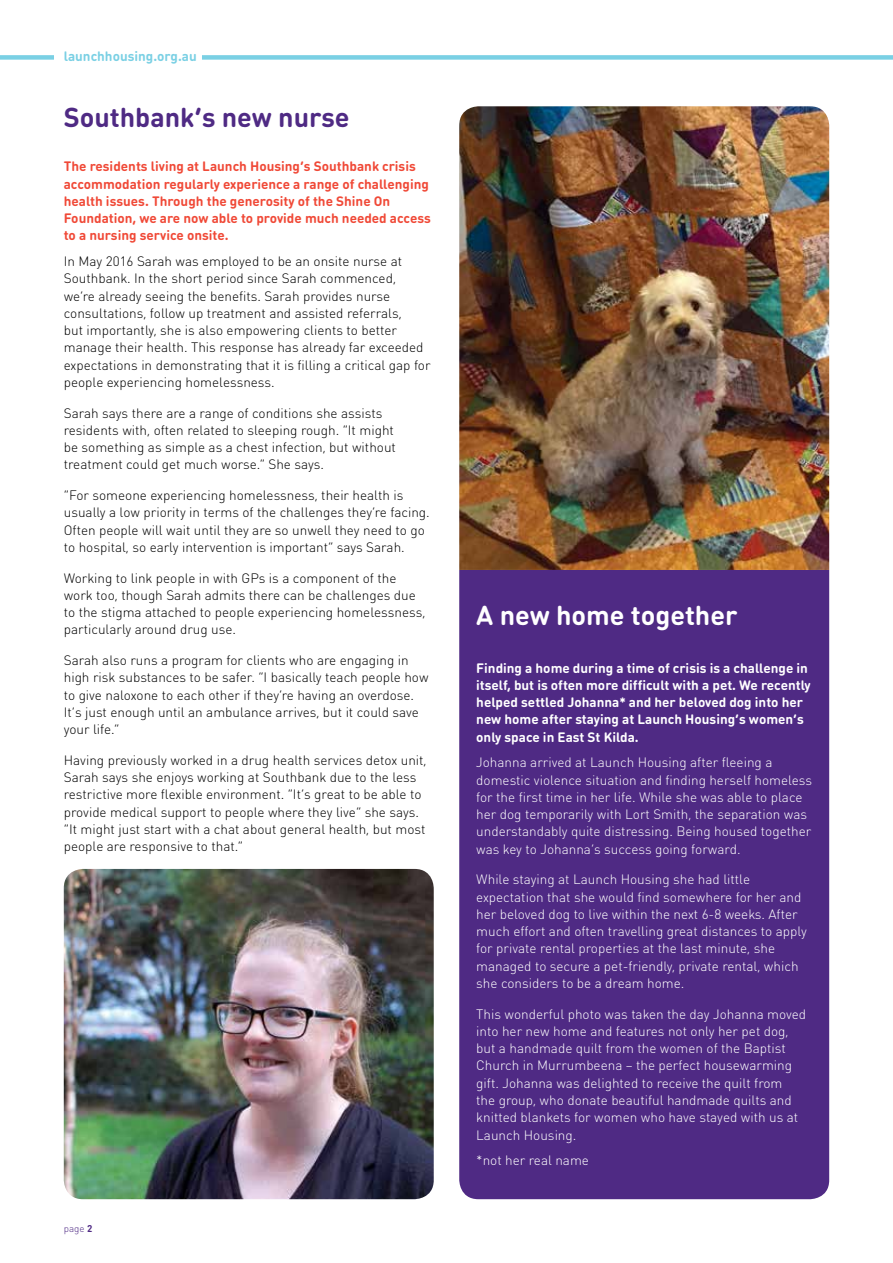
<style>
.page{position:relative;width:893px;height:1263px;background:#fff}
.page>*{position:absolute;margin:0;border:0;box-sizing:border-box;transform-origin:0 0}
.t1{font:700 27px "DIN Round OT";color:#4f2a84}
.t2{font:700 27px "DIN Round OT";color:#fff}
.t3{font:300 13.5px/17.2px "DIN Round OT";color:#000}
.t4{font:300 13.5px/17.2px "DIN Round OT";color:#fff}
.t5{font:700 13.5px/17.2px "DIN Round OT";color:#f04937}
.t6{font:700 13.5px/17.2px "DIN Round OT";color:#fff}
.t7{font:700 13.5px "DIN Round OT";color:#7ad0e4}
.t8{font:300 9.75px "DIN Round OT";color:#4f2a84}
.s1{font-weight:700}
</style>
<div class="page">
<div style="left:459px;top:570px;width:370px;height:629px;background:#4f2a84"></div>
<img style="left:459px;top:106px;width:370px;height:464px">
<img style="left:64px;top:869px;width:370px;height:330px">
<div style="left:202px;top:55px;width:691px;height:5px;background:#7ad0e4"></div>
<div style="left:0;top:55px;width:54px;height:5px;background:#7ad0e4"></div>
<p class="t7" style="left:64px;top:48px;width:135px">launchhousing.org.au</p>
<h1 class="t1" style="left:64px;top:100px;width:287px">Southbank’s new nurse</h1>
<p class="t5" style="left:64px;top:158px;width:369px">The residents living at Launch Housing’s Southbank crisis accommodation regularly experience a range of challenging health issues. Through the generosity of the Shine On Foundation, we are now able to provide much needed access to a nursing service onsite.</p>
<p class="t3" style="left:64px;top:252px;width:368px">In May 2016 Sarah was employed to be an onsite nurse at Southbank. In the short period since Sarah commenced, we’re already seeing the benefits. Sarah provides nurse consultations, follow up treatment and assisted referrals,<br>but importantly, she is also empowering clients to better manage their health. This response has already far exceeded expectations in demonstrating that it is filling a critical gap for people experiencing homelessness.</p>
<p class="t3" style="left:64px;top:404px;width:334px">Sarah says there are a range of conditions she assists residents with, often related to sleeping rough. “It might be something as simple as a chest infection, but without treatment could get much worse.” She says.</p>
<p class="t3" style="left:64px;top:486px;width:368px">“For someone experiencing homelessness, their health is usually a low priority in terms of the challenges they’re facing.<br>Often people will wait until they are so unwell they need to go to hospital, so early intervention is important” says Sarah.</p>
<p class="t3" style="left:64px;top:569px;width:363px">Working to link people in with GPs is a component of the work too, though Sarah admits there can be challenges due to the stigma attached to people experiencing homelessness, particularly around drug use.</p>
<p class="t3" style="left:64px;top:651px;width:366px">Sarah also runs a program for clients who are engaging in high risk substances to be safer. “I basically teach people how to give naloxone to each other if they’re having an overdose.<br>It’s just enough until an ambulance arrives, but it could save your life.”</p>
<p class="t3" style="left:64px;top:751px;width:364px">Having previously worked in a drug health services detox unit, Sarah says she enjoys working at Southbank due to the less restrictive more flexible environment. “It’s great to be able to provide medical support to people where they live” she says. “It might just start with a chat about general health, but most people are responsive to that.”</p>
<p class="t8" style="left:64px;top:1223px;width:30px">page <span class="s1">2</span></p>
<h1 class="t2" style="left:476px;top:597px;width:263px">A new home together</h1>
<p class="t6" style="left:476px;top:659px;width:336px">Finding a home during a time of crisis is a challenge in itself, but is often more difficult with a pet. We recently helped settled Johanna* and her beloved dog into her new home after staying at Launch Housing’s women’s only space in East St Kilda.</p>
<p class="t4" style="left:476px;top:754px;width:337px">Johanna arrived at Launch Housing after fleeing a domestic violence situation and finding herself homeless for the first time in her life. While she was able to place her dog temporarily with Lort Smith, the separation was understandably quite distressing. Being housed together was key to Johanna’s success going forward.</p>
<p class="t4" style="left:476px;top:871px;width:332px">While staying at Launch Housing she had little expectation that she would find somewhere for her and her beloved dog to live within the next 6-8 weeks. After much effort and often travelling great distances to apply for private rental properties at the last minute, she managed to secure a pet-friendly, private rental, which she considers to be a dream home.</p>
<p class="t4" style="left:476px;top:1005px;width:331px">This wonderful photo was taken the day Johanna moved into her new home and features not only her pet dog, but a handmade quilt from the women of the Baptist Church in Murrumbeena – the perfect housewarming gift. Johanna was delighted to receive the quilt from<br>the group, who donate beautiful handmade quilts and knitted blankets for women who have stayed with us at Launch Housing.</p>
<p class="t4" style="left:476px;top:1152px;width:114px">*not her real name</p>
</div>
